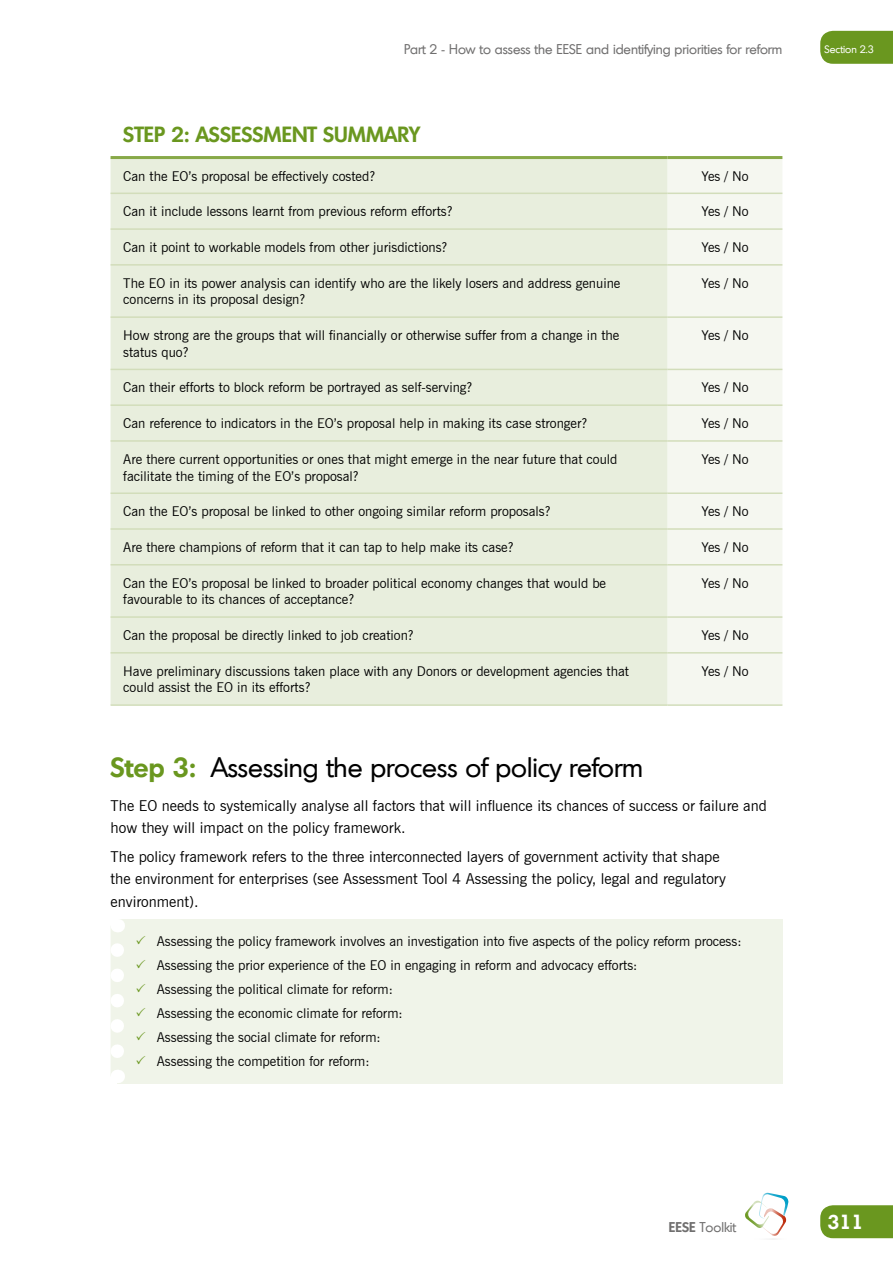
<style>
.page{position:relative;width:893px;height:1263px;background:#fff}
.page>*{position:absolute;margin:0;border:0;box-sizing:border-box;transform-origin:0 0}
.t1{font:27px "Montreal";color:#000}
.t2{font:600 21px "Montreal";color:#6a971f}
.t3{font:600 19.5px "Montreal";color:#fff}
.t4{font:15px/22.5px "News Gothic BT";color:#000}
.t5{font:13.5px/16.5px "News Gothic BT";color:#000}
.t6{font:13.5px "Montreal";color:#706f6f}
.t7{font:10.5px "Montreal";color:#fff}
.s1{font-weight:600;color:#6a971f}
.s2{color:#6a971f}
.s3{font-weight:600}
</style>
<div class="page">
<div style="left:820px;top:1205px;width:73px;height:33px;background:#6a971f"></div>
<div style="left:820px;top:31px;width:73px;height:33px;background:#6a971f"></div>
<svg style="left:745px;top:1193px;width:43px;height:43px"></svg>
<div style="left:111px;top:159px;width:557px;height:545px;background:#e8eedd"></div>
<div style="left:668px;top:159px;width:114px;height:545px;background:#f5f7f0"></div>
<hr style="left:111px;top:228px;width:557px;height:2px;background:#d2ddba">
<hr style="left:668px;top:228px;width:114px;height:2px;background:#d2ddba">
<hr style="left:111px;top:264px;width:557px;height:2px;background:#d2ddba">
<hr style="left:668px;top:264px;width:114px;height:2px;background:#d2ddba">
<hr style="left:111px;top:316px;width:557px;height:2px;background:#d2ddba">
<hr style="left:668px;top:316px;width:114px;height:2px;background:#d2ddba">
<hr style="left:111px;top:369px;width:557px;height:1px;background:#d2ddba">
<hr style="left:668px;top:369px;width:114px;height:1px;background:#d2ddba">
<hr style="left:111px;top:404px;width:557px;height:2px;background:#d2ddba">
<hr style="left:668px;top:404px;width:114px;height:2px;background:#d2ddba">
<hr style="left:111px;top:440px;width:557px;height:2px;background:#d2ddba">
<hr style="left:668px;top:440px;width:114px;height:2px;background:#d2ddba">
<hr style="left:111px;top:492px;width:557px;height:2px;background:#d2ddba">
<hr style="left:668px;top:492px;width:114px;height:2px;background:#d2ddba">
<hr style="left:111px;top:193px;width:557px;height:1px;background:#d2ddba">
<hr style="left:668px;top:193px;width:114px;height:1px;background:#d2ddba">
<hr style="left:668px;top:528px;width:114px;height:2px;background:#d2ddba">
<hr style="left:668px;top:564px;width:114px;height:1px;background:#d2ddba">
<hr style="left:668px;top:616px;width:114px;height:2px;background:#d2ddba">
<hr style="left:668px;top:652px;width:114px;height:1px;background:#d2ddba">
<hr style="left:668px;top:704px;width:114px;height:2px;background:#d2ddba">
<hr style="left:111px;top:528px;width:557px;height:2px;background:#d2ddba">
<hr style="left:111px;top:564px;width:557px;height:1px;background:#d2ddba">
<hr style="left:111px;top:616px;width:557px;height:2px;background:#d2ddba">
<hr style="left:111px;top:652px;width:557px;height:1px;background:#d2ddba">
<hr style="left:111px;top:704px;width:557px;height:2px;background:#d2ddba">
<hr style="left:111px;top:156px;width:557px;height:3px;background:#88a948">
<hr style="left:668px;top:156px;width:114px;height:3px;background:#88a948">
<div style="left:117px;top:919px;width:665px;height:164px;background:#f0f4e9"></div>
<svg style="left:111px;top:926px;width:13px;height:150px"></svg>
<svg style="left:111px;top:938px;width:13px;height:113px"></svg>
<svg style="left:117px;top:1070px;width:1px;height:13px"></svg>
<svg style="left:117px;top:919px;width:1px;height:13px"></svg>
<p class="t6" style="left:404px;top:40px;width:380px">Part 2 - How to assess the EESE and identifying priorities for reform</p>
<p class="t7" style="left:824px;top:42px;width:51px">Section 2.3</p>
<h2 class="t2" style="left:123px;top:120px;width:298px">STEP 2: ASSESSMENT SUMMARY</h2>
<p class="t5" style="left:123px;top:167px;width:253px">Can the EO’s proposal be effectively costed?</p>
<p class="t5" style="left:701px;top:167px;width:49px">Yes / No</p>
<p class="t5" style="left:123px;top:203px;width:331px">Can it include lessons learnt from previous reform efforts?</p>
<p class="t5" style="left:701px;top:203px;width:49px">Yes / No</p>
<p class="t5" style="left:123px;top:239px;width:326px">Can it point to workable models from other jurisdictions?</p>
<p class="t5" style="left:701px;top:239px;width:49px">Yes / No</p>
<p class="t5" style="left:123px;top:275px;width:499px">The EO in its power analysis can identify who are the likely losers and address genuine concerns in its proposal design?</p>
<p class="t5" style="left:701px;top:275px;width:49px">Yes / No</p>
<p class="t5" style="left:123px;top:327px;width:498px">How strong are the groups that will financially or otherwise suffer from a change in the status quo?</p>
<p class="t5" style="left:701px;top:327px;width:49px">Yes / No</p>
<p class="t5" style="left:123px;top:379px;width:351px">Can their efforts to block reform be portrayed as self-serving?</p>
<p class="t5" style="left:701px;top:379px;width:49px">Yes / No</p>
<p class="t5" style="left:123px;top:415px;width:465px">Can reference to indicators in the EO’s proposal help in making its case stronger?</p>
<p class="t5" style="left:701px;top:415px;width:49px">Yes / No</p>
<p class="t5" style="left:123px;top:451px;width:496px">Are there current opportunities or ones that might emerge in the near future that could facilitate the timing of the EO’s proposal?</p>
<p class="t5" style="left:701px;top:451px;width:49px">Yes / No</p>
<p class="t5" style="left:123px;top:503px;width:429px">Can the EO’s proposal be linked to other ongoing similar reform proposals?</p>
<p class="t5" style="left:701px;top:503px;width:49px">Yes / No</p>
<p class="t5" style="left:123px;top:539px;width:392px">Are there champions of reform that it can tap to help make its case?</p>
<p class="t5" style="left:701px;top:539px;width:49px">Yes / No</p>
<p class="t5" style="left:123px;top:575px;width:484px">Can the EO’s proposal be linked to broader political economy changes that would be favourable to its chances of acceptance?</p>
<p class="t5" style="left:701px;top:575px;width:49px">Yes / No</p>
<p class="t5" style="left:123px;top:627px;width:292px">Can the proposal be directly linked to job creation?</p>
<p class="t5" style="left:701px;top:627px;width:49px">Yes / No</p>
<p class="t5" style="left:123px;top:663px;width:507px">Have preliminary discussions taken place with any Donors or development agencies that could assist the EO in its efforts?</p>
<p class="t5" style="left:701px;top:663px;width:49px">Yes / No</p>
<h1 class="t1" style="left:111px;top:750px;width:534px"><span class="s1">Step 3:</span> Assessing the process of policy reform</h1>
<p class="t4" style="left:111px;top:794px;width:658px">The EO needs to systemically analyse all factors that will influence its chances of success or failure and how they will impact on the policy framework.</p>
<p class="t4" style="left:111px;top:845px;width:617px">The policy framework refers to the three interconnected layers of government activity that shape the environment for enterprises (see Assessment Tool 4 Assessing the policy, legal and regulatory environment).</p>
<p class="t5" style="left:136px;top:933px;width:607px"><span class="s2">✓</span> Assessing the policy framework involves an investigation into five aspects of the policy reform process:</p>
<p class="t5" style="left:136px;top:957px;width:503px"><span class="s2">✓</span> Assessing the prior experience of the EO in engaging in reform and advocacy efforts:</p>
<p class="t5" style="left:136px;top:981px;width:259px"><span class="s2">✓</span> Assessing the political climate for reform:</p>
<p class="t5" style="left:136px;top:1005px;width:269px"><span class="s2">✓</span> Assessing the economic climate for reform:</p>
<p class="t5" style="left:136px;top:1029px;width:247px"><span class="s2">✓</span> Assessing the social climate for reform:</p>
<p class="t5" style="left:136px;top:1053px;width:235px"><span class="s2">✓</span> Assessing the competition for reform:</p>
<p class="t6" style="left:669px;top:1218px;width:69px"><span class="s3">EESE</span> Toolkit</p>
<h3 class="t3" style="left:827px;top:1209px;width:38px">311</h3>
</div>
